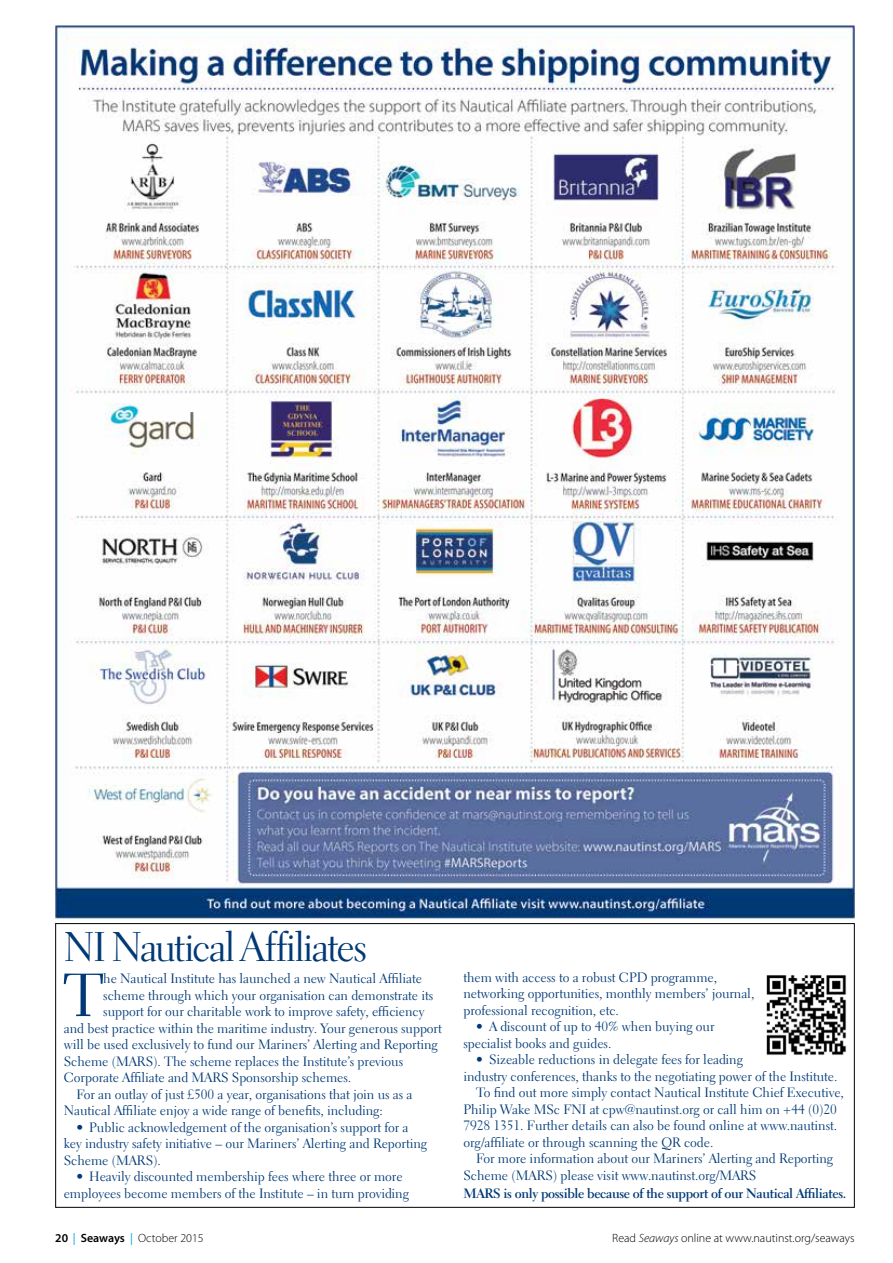
<style>
.page{position:relative;width:893px;height:1263px;background:#fff}
.page>*{position:absolute;margin:0;border:0;box-sizing:border-box;transform-origin:0 0}
.t1{font:60.45px "Electra LT Std";color:#003976}
.t2{font:42px "Electra LT Std Display";letter-spacing:-.005em;color:#003976}
.t3{font:13.5px/16.5px "Electra LT Std";letter-spacing:-.005em;color:#003976}
.t4{font:700 13.5px "Electra LT Std";letter-spacing:-.025em;color:#003976}
.t5{font:300 12px "Myriad Pro";color:#000}
.s1{font-weight:700}
.s2{font-weight:600}
.s3{font-weight:400;color:#00a4e3}
.s4{font-style:italic}
</style>
<div class="page">
<img style="left:55px;top:26px;width:800px;height:892px">
<img style="left:766px;top:975px;width:81px;height:80px">
<p class="t2" style="left:65px;top:922px;width:303px">NI Nautical Affiliates</p>
<p class="t1" style="left:63px;top:958px;width:42px">T</p>
<p class="t3" style="left:103px;top:970px;width:320px">he Nautical Institute has launched a new Nautical Affiliate</p>
<p class="t3" style="left:103px;top:987px;width:331px">scheme through which your organisation can demonstrate its</p>
<p class="t3" style="left:103px;top:1003px;width:323px">support for our charitable work to improve safety, efficiency</p>
<p class="t3" style="left:64px;top:1020px;width:379px">and best practice within the maritime industry. Your generous support</p>
<p class="t3" style="left:64px;top:1036px;width:375px">will be used exclusively to fund our Mariners’ Alerting and Reporting</p>
<p class="t3" style="left:64px;top:1053px;width:341px">Scheme (MARS). The scheme replaces the Institute’s previous</p>
<p class="t3" style="left:64px;top:1069px;width:289px">Corporate Affiliate and MARS Sponsorship schemes.</p>
<p class="t3" style="left:77px;top:1086px;width:337px">For an outlay of just £500 a year, organisations that join us as a</p>
<p class="t3" style="left:64px;top:1102px;width:320px">Nautical Affiliate enjoy a wide range of benefits, including:</p>
<p class="t3" style="left:64px;top:1119px;width:365px;text-indent:13px"><span class="s1">•</span> Public acknowledgement of the organisation’s support for a key industry safety initiative – our Mariners’ Alerting and Reporting<br>Scheme (MARS).</p>
<p class="t3" style="left:64px;top:1168px;width:347px;text-align:center"><span class="s1">•</span> Heavily discounted membership fees where three or more employees become members of the Institute – in turn providing</p>
<p class="t3" style="left:463px;top:969px;width:292px">them with access to a robust CPD programme, networking opportunities, monthly members’ journal, professional recognition, etc.</p>
<p class="t3" style="left:463px;top:1018px;width:253px;text-indent:13px"><span class="s1">•</span> A discount of up to 40% when buying our specialist books and guides.</p>
<p class="t3" style="left:476px;top:1051px;width:268px"><span class="s1">•</span> Sizeable reductions in delegate fees for leading</p>
<p class="t3" style="left:463px;top:1068px;width:376px">industry conferences, thanks to the negotiating power of the Institute.</p>
<p class="t3" style="left:476px;top:1084px;width:369px">To find out more simply contact Nautical Institute Chief Executive,</p>
<p class="t3" style="left:463px;top:1101px;width:375px">Philip Wake MSc FNI at cpw@nautinst.org or call him on +44 (0)20</p>
<p class="t3" style="left:463px;top:1117px;width:375px">7928 1351. Further details can also be found online at www.nautinst.</p>
<p class="t3" style="left:463px;top:1134px;width:251px">org/affiliate or through scanning the QR code.</p>
<p class="t3" style="left:476px;top:1150px;width:358px">For more information about our Mariners’ Alerting and Reporting</p>
<p class="t3" style="left:463px;top:1167px;width:294px">Scheme (MARS) please visit www.nautinst.org/MARS</p>
<p class="t4" style="left:463px;top:1185px;width:384px">MARS is only possible because of the support of our Nautical Affiliates.</p>
<p class="t5" style="left:55px;top:1231px;width:150px"><span class="s2">20</span> <span class="s3">|</span> <span class="s2">Seaways</span> <span class="s3">|</span> October 2015</p>
<p class="t5" style="left:612px;top:1231px;width:244px">Read <span class="s4">Seaways</span> online at www.nautinst.org/seaways</p>
</div>
